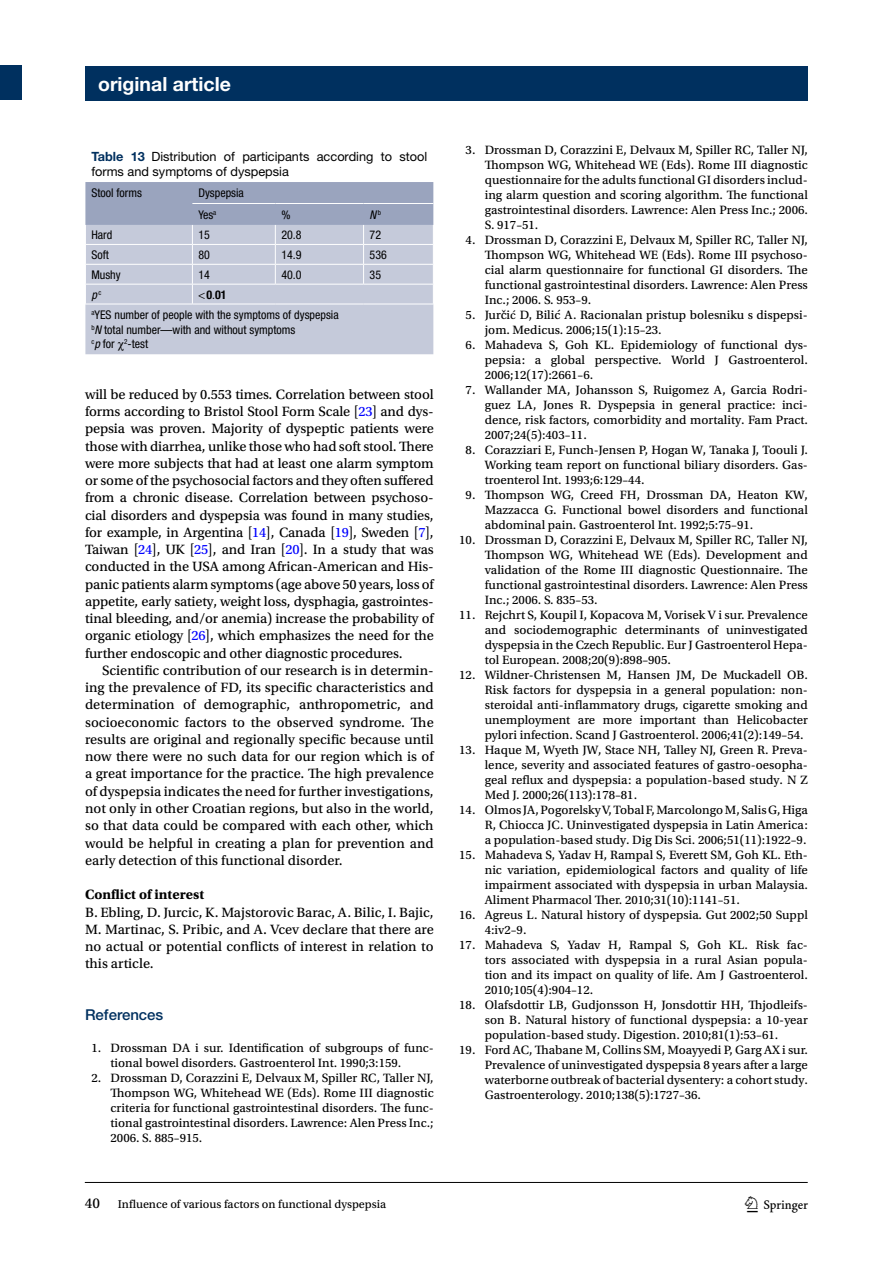
<style>
.page{position:relative;width:893px;height:1263px;background:#fff}
.page>*{position:absolute;margin:0;border:0;box-sizing:border-box;transform-origin:0 0}
.t1{font:22.5px "Springnew";color:#000}
.t2{font:700 19.5px "Helvetica Neue";color:#fff}
.t3{font:500 15px "Helvetica Neue";color:#00305f}
.t4{font:15px "Utopia Std Capt";color:#000}
.t5{font:14.25px/17.2px "Utopia Std Capt";color:#000;text-align:justify}
.t6{font:14.25px "Utopia Std Bold Capt";color:#000}
.t7{font:12.75px/15px "Utopia Std Capt";color:#000;text-align:justify}
.t8{font:12.75px/15px "Helvetica Neue";color:#000}
.t9{font:condensed 12px/21.5px "Helvetica Neue";color:#000}
.t10{font:12px "Utopia Std Capt";color:#000}
.t11{font:italic condensed 12px "Helvetica Neue";color:#000}
.s1{font-weight:700;color:#00305f}
.s2{font-weight:700}
.s3{font-style:italic}
.s4{color:#00f}
.s5{font-size:12px}
</style>
<div class="page">
<div style="left:85px;top:66px;width:723px;height:34px;background:#00305f"></div>
<div style="left:0;top:66px;width:21px;height:34px;background:#00305f"></div>
<hr style="left:85px;top:1182px;width:723px;height:1px;background:#000">
<svg style="left:85px;top:182px;width:349px;height:172px"></svg>
<h2 class="t2" style="left:98px;top:72px;width:134px">original article</h2>
<p class="t8" style="left:91px;top:149px;width:337px"><span class="s1">Table 13</span> Distribution of participants according to stool forms and symptoms of dyspepsia</p>
<p class="t9" style="left:91px;top:182px;width:52px">Stool forms</p>
<p class="t9" style="left:198px;top:182px;width:47px">Dyspepsia<br>Yes<sup>a</sup></p>
<p class="t9" style="left:281px;top:204px;width:11px">%</p>
<p class="t11" style="left:370px;top:208px;width:13px">N<sup>b</sup></p>
<p class="t9" style="left:91px;top:224px;width:22px">Hard</p>
<p class="t9" style="left:198px;top:224px;width:13px">15</p>
<p class="t9" style="left:281px;top:224px;width:22px">20.8</p>
<p class="t9" style="left:370px;top:224px;width:13px">72</p>
<p class="t9" style="left:91px;top:244px;width:19px">Soft</p>
<p class="t9" style="left:198px;top:244px;width:13px">80</p>
<p class="t9" style="left:281px;top:244px;width:22px">14.9</p>
<p class="t9" style="left:370px;top:244px;width:19px">536</p>
<p class="t9" style="left:91px;top:264px;width:31px">Mushy</p>
<p class="t9" style="left:198px;top:264px;width:13px">14</p>
<p class="t9" style="left:281px;top:264px;width:22px">40.0</p>
<p class="t9" style="left:370px;top:264px;width:13px">35</p>
<p class="t11" style="left:91px;top:288px;width:12px">p<sup>c</sup></p>
<p class="t9" style="left:91px;top:284px;width:249px;line-height:20.7px;text-align:center"><span class="s2">0</span>.<span class="s2">01<br></span><sup>a</sup>YES number of people with the symptoms of dyspepsia</p>
<p class="t9" style="left:91px;top:322px;width:206px;line-height:14.4px"><sup>b</sup><span class="s3">N</span> total number—with and without symptoms <sup>c</sup><span class="s3">p</span> for <sup>2</sup>-test</p>
<p class="t5" style="left:85px;top:386px;width:350px">will be reduced by 0.553 times. Correlation between stool forms according to Bristol Stool Form Scale [<span class="s4">23</span>] and dys&shy;pepsia was proven. Majority of dyspeptic patients were those with diarrhea, unlike those who had soft stool. There were more subjects that had at least one alarm symptom or some of the psychosocial factors and they often suffered from a chronic disease. Correlation between psychoso&shy;cial disorders and dyspepsia was found in many studies, for example, in Argentina [<span class="s4">14</span>], Canada [<span class="s4">19</span>], Sweden [<span class="s4">7</span>], Taiwan [<span class="s4">24</span>], UK [<span class="s4">25</span>], and Iran [<span class="s4">20</span>]. In a study that was conducted in the USA among African-American and His&shy;panic patients alarm symptoms (age above 50 years, loss of appetite, early satiety, weight loss, dysphagia, gastrointes&shy;tinal bleeding, and/or anemia) increase the probability of organic etiology [<span class="s4">26</span>], which emphasizes the need for the further endoscopic and other diagnostic procedures.</p>
<p class="t5" style="left:85px;top:662px;width:350px;text-indent:17px">Scientific contribution of our research is in determin&shy;ing the prevalence of FD, its specific characteristics and determination of demographic, anthropometric, and socioeconomic factors to the observed syndrome. The results are original and regionally specific because until now there were no such data for our region which is of a great importance for the practice. The high prevalence of dyspepsia indicates the need for further investigations, not only in other Croatian regions, but also in the world, so that data could be compared with each other, which would be helpful in creating a plan for prevention and early detection of this functional disorder.</p>
<p class="t6" style="left:85px;top:886px;width:121px">Conflict of interest</p>
<p class="t5" style="left:85px;top:903px;width:350px">B. Ebling, D. Jurcic, K. Majstorovic Barac, A. Bilic, I. Bajic, M. Martinac, S. Pribic, and A. Vcev declare that there are no actual or potential conflicts of interest in relation to this article.</p>
<p class="t3" style="left:85px;top:1005px;width:80px">References</p>
<p class="t7" style="left:111px;top:1041px;width:325px;text-indent:-19px">1. Drossman DA i sur. Identification of subgroups of func&shy;tional bowel disorders. Gastroenterol Int. 1990;3:159.</p>
<p class="t7" style="left:111px;top:1071px;width:325px;text-indent:-19px">2. Drossman D, Corazzini E, Delvaux M, Spiller RC, Taller NJ, Thompson WG, Whitehead WE (Eds). Rome III diagnostic criteria for functional gastrointestinal disorders. The func&shy;tional gastrointestinal disorders. Lawrence: Alen Press Inc.; 2006. S. 885–915.</p>
<p class="t7" style="left:485px;top:143px;width:325px;text-indent:-19px">3. Drossman D, Corazzini E, Delvaux M, Spiller RC, Taller NJ, Thompson WG, Whitehead WE (Eds). Rome III diagnostic questionnaire for the adults functional GI disorders includ&shy;ing alarm question and scoring algorithm. The functional gastrointestinal disorders. Lawrence: Alen Press Inc.; 2006.<br>S. 917–51.</p>
<p class="t7" style="left:485px;top:233px;width:325px;text-indent:-19px">4. Drossman D, Corazzini E, Delvaux M, Spiller RC, Taller NJ, Thompson WG, Whitehead WE (Eds). Rome III psychoso&shy;cial alarm questionnaire for functional GI disorders. The functional gastrointestinal disorders. Lawrence: Alen Press Inc.; 2006. S. 953–9.</p>
<p class="t7" style="left:485px;top:308px;width:325px;text-indent:-19px">5. Jurcˇi<span class="s5">c´</span> D, Bilic´ A. Racionalan pristup bolesniku s dispepsi&shy;jom. Medicus. 2006;15(1):15–23.</p>
<p class="t7" style="left:485px;top:338px;width:325px;text-indent:-19px">6. Mahadeva S, Goh KL. Epidemiology of functional dys&shy;pepsia: a global perspective. World J Gastroenterol.<br>2006;12(17):2661–6.</p>
<p class="t7" style="left:485px;top:383px;width:325px;text-indent:-19px">7. Wallander MA, Johansson S, Ruigomez A, Garcia Rodri&shy;guez LA, Jones R. Dyspepsia in general practice: inci&shy;dence, risk factors, comorbidity and mortality. Fam Pract.<br>2007;24(5):403–11.</p>
<p class="t7" style="left:485px;top:443px;width:325px;text-indent:-19px">8. Corazziari E, Funch-Jensen P, Hogan W, Tanaka J, Toouli J.<br>Working team report on functional biliary disorders. Gas&shy;troenterol Int. 1993;6:129–44.</p>
<p class="t7" style="left:485px;top:488px;width:325px;text-indent:-19px">9. Thompson WG, Creed FH, Drossman DA, Heaton KW, Mazzacca G. Functional bowel disorders and functional abdominal pain. Gastroenterol Int. 1992;5:75–91.</p>
<p class="t7" style="left:485px;top:533px;width:325px;text-indent:-26px">10. Drossman D, Corazzini E, Delvaux M, Spiller RC, Taller NJ, Thompson WG, Whitehead WE (Eds). Development and validation of the Rome III diagnostic Questionnaire. The functional gastrointestinal disorders. Lawrence: Alen Press Inc.; 2006. S. 835–53.</p>
<p class="t7" style="left:485px;top:608px;width:325px;text-indent:-26px">11. Rejchrt S, Koupil I, Kopacova M, Vorisek V i sur. Prevalence and sociodemographic determinants of uninvestigated dyspepsia in the Czech Republic. Eur J Gastroenterol Hepa&shy;tol European. 2008;20(9):898–905.</p>
<p class="t7" style="left:485px;top:668px;width:325px;text-indent:-26px">12. Wildner-Christensen M, Hansen JM, De Muckadell OB.<br>Risk factors for dyspepsia in a general population: non&shy;steroidal anti-inflammatory drugs, cigarette smoking and unemployment are more important than Helicobacter pylori infection. Scand J Gastroenterol. 2006;41(2):149–54.</p>
<p class="t7" style="left:485px;top:743px;width:325px;text-indent:-26px">13. Haque M, Wyeth JW, Stace NH, Talley NJ, Green R. Preva&shy;lence, severity and associated features of gastro-oesopha&shy;geal reflux and dyspepsia: a population-based study. N Z Med J. 2000;26(113):178–81.</p>
<p class="t7" style="left:485px;top:803px;width:325px;text-indent:-26px">14. Olmos JA, Pogorelsky V, Tobal F, Marcolongo M, Salis G, Higa R, Chiocca JC. Uninvestigated dyspepsia in Latin America: a population-based study. Dig Dis Sci. 2006;51(11):1922–9.</p>
<p class="t7" style="left:485px;top:848px;width:325px;text-indent:-26px">15. Mahadeva S, Yadav H, Rampal S, Everett SM, Goh KL. Eth&shy;nic variation, epidemiological factors and quality of life impairment associated with dyspepsia in urban Malaysia.<br>Aliment Pharmacol Ther. 2010;31(10):1141–51.</p>
<p class="t7" style="left:485px;top:908px;width:325px;text-indent:-26px">16. Agreus L. Natural history of dyspepsia. Gut 2002;50 Suppl<br>4:iv2–9.</p>
<p class="t7" style="left:485px;top:938px;width:325px;text-indent:-26px">17. Mahadeva S, Yadav H, Rampal S, Goh KL. Risk fac&shy;tors associated with dyspepsia in a rural Asian popula&shy;tion and its impact on quality of life. Am J Gastroenterol.<br>2010;105(4):904–12.</p>
<p class="t7" style="left:485px;top:998px;width:325px;text-indent:-26px">18. Olafsdottir LB, Gudjonsson H, Jonsdottir HH, Thjodleifs&shy;son B. Natural history of functional dyspepsia: a 10-year population-based study. Digestion. 2010;81(1):53–61.</p>
<p class="t7" style="left:485px;top:1043px;width:325px;text-indent:-26px">19. Ford AC, Thabane M, Collins SM, Moayyedi P, Garg AX i sur.<br>Prevalence of uninvestigated dyspepsia 8 years after a large waterborne outbreak of bacterial dysentery: a cohort study.<br>Gastroenterology. 2010;138(5):1727–36.</p>
<p class="t4" style="left:85px;top:1195px;width:17px">40</p>
<p class="t10" style="left:118px;top:1198px;width:270px">Influence of various factors on functional dyspepsia</p>
<h1 class="t1" style="left:747px;top:1196px;width:63px">1 3</h1>
</div>
